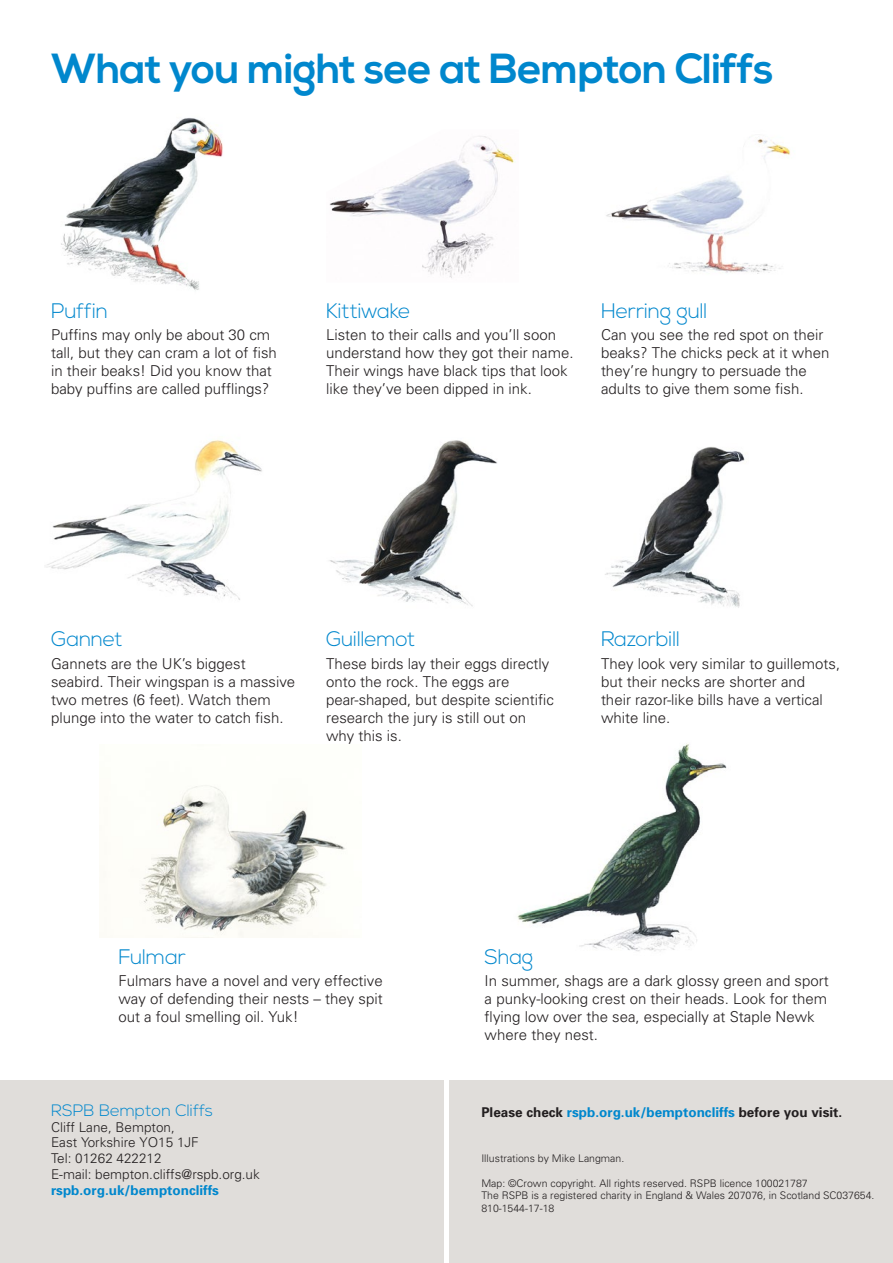
<style>
.page{position:relative;width:893px;height:1263px;background:#fff}
.page>*{position:absolute;margin:0;border:0;box-sizing:border-box;transform-origin:0 0}
.t1{font:700 42px "Nexa";letter-spacing:-.02em;color:#0087cd}
.Bird_name{font:300 21px "Nexa";letter-spacing:-.01em;color:#0087cd}
.t2{font:300 16.5px "Nexa";color:#0087cd}
.Bird_description{font:300 15px/18px "Univers";color:#231f20}
.t3{font:300 13.5px "Univers";color:#231f20}
.t4{font:700 13.5px "Univers";color:#231f20}
.t5{font:700 13.5px "Univers";color:#0087cd}
.t6{font:300 10.5px "Univers";color:#231f20}
.s1{color:#0087cd}
</style>
<div class="page">
<img style="left:140px;top:785px;width:206px;height:152px">
<img style="left:517px;top:743px;width:210px;height:209px">
<img style="left:61px;top:118px;width:162px;height:173px">
<div style="left:0;top:1080px;width:444px;height:183px;background:#e0ddda"></div>
<div style="left:449px;top:1080px;width:444px;height:183px;background:#e0ddda"></div>
<img style="left:329px;top:136px;width:186px;height:142px">
<img style="left:606px;top:137px;width:184px;height:137px">
<img style="left:46px;top:440px;width:216px;height:160px">
<img style="left:329px;top:440px;width:168px;height:167px">
<img style="left:605px;top:447px;width:140px;height:161px">
<p class="t1" style="left:51px;top:44px;width:724px">What you might see at Bempton Cliffs</p>
<p class="Bird_name" style="left:51px;top:298px;width:59px">Puffin</p>
<p class="Bird_description" style="left:51px;top:325px;width:227px">Puffins may only be about 30 cm tall, but they can cram a lot of fish in their beaks! Did you know that baby puffins are called pufflings?</p>
<p class="Bird_name" style="left:326px;top:298px;width:86px">Kittiwake</p>
<p class="Bird_description" style="left:326px;top:325px;width:249px">Listen to their calls and you’ll soon understand how they got their name.<br>Their wings have black tips that look like they’ve been dipped in ink.</p>
<p class="Bird_name" style="left:601px;top:298px;width:108px">Herring gull</p>
<p class="Bird_description" style="left:601px;top:325px;width:230px">Can you see the red spot on their beaks? The chicks peck at it when they’re hungry to persuade the adults to give them some fish.</p>
<p class="Bird_name" style="left:51px;top:627px;width:73px">Gannet</p>
<p class="Bird_description" style="left:51px;top:654px;width:246px">Gannets are the UK’s biggest seabird. Their wingspan is a massive two metres (6 feet). Watch them plunge into the water to catch fish.</p>
<p class="Bird_name" style="left:326px;top:627px;width:91px">Guillemot</p>
<p class="Bird_description" style="left:326px;top:654px;width:229px">These birds lay their eggs directly onto the rock. The eggs are pear-shaped, but despite scientific research the jury is still out on why this is.</p>
<p class="Bird_name" style="left:601px;top:627px;width:80px">Razorbill</p>
<p class="Bird_description" style="left:601px;top:654px;width:241px">They look very similar to guillemots, but their necks are shorter and<br>their razor-like bills have a vertical white line.</p>
<p class="Bird_name" style="left:118px;top:945px;width:69px">Fulmar</p>
<p class="Bird_description" style="left:118px;top:971px;width:266px;text-align:justify">Fulmars have a novel and very effective way of defending their nests – they spit out a foul smelling oil. Yuk!</p>
<p class="t2" style="left:51px;top:1101px;width:164px">RSPB Bempton Cliffs</p>
<p class="t3" style="left:51px;top:1119px;width:125px">Cliff Lane, Bempton,</p>
<p class="t3" style="left:51px;top:1134px;width:149px">East Yorkshire YO15 1JF</p>
<p class="t3" style="left:51px;top:1150px;width:112px">Tel: 01262 422212</p>
<p class="t3" style="left:51px;top:1166px;width:210px">E-mail: bempton.cliffs@rspb.org.uk</p>
<p class="t5" style="left:51px;top:1181px;width:169px">rspb.org.uk/bemptoncliffs</p>
<p class="Bird_name" style="left:485px;top:945px;width:50px">Shag</p>
<p class="Bird_description" style="left:485px;top:971px;width:346px">In summer, shags are a dark glossy green and sport a punky-looking crest on their heads. Look for them flying low over the sea, especially at Staple Newk where they nest.</p>
<p class="t4" style="left:481px;top:1103px;width:362px">Please check <span class="s1">rspb.org.uk/bemptoncliffs</span> before you visit.</p>
<p class="t6" style="left:481px;top:1151px;width:144px">Illustrations by Mike Langman.</p>
<p class="t6" style="left:481px;top:1177px;width:328px">Map: ©Crown copyright. All rights reserved. RSPB licence 100021787</p>
<p class="t6" style="left:481px;top:1189px;width:395px">The RSPB is a registered charity in England &amp; Wales 207076, in Scotland SC037654.</p>
<p class="t6" style="left:481px;top:1202px;width:74px">810-1544-17-18</p>
</div>
